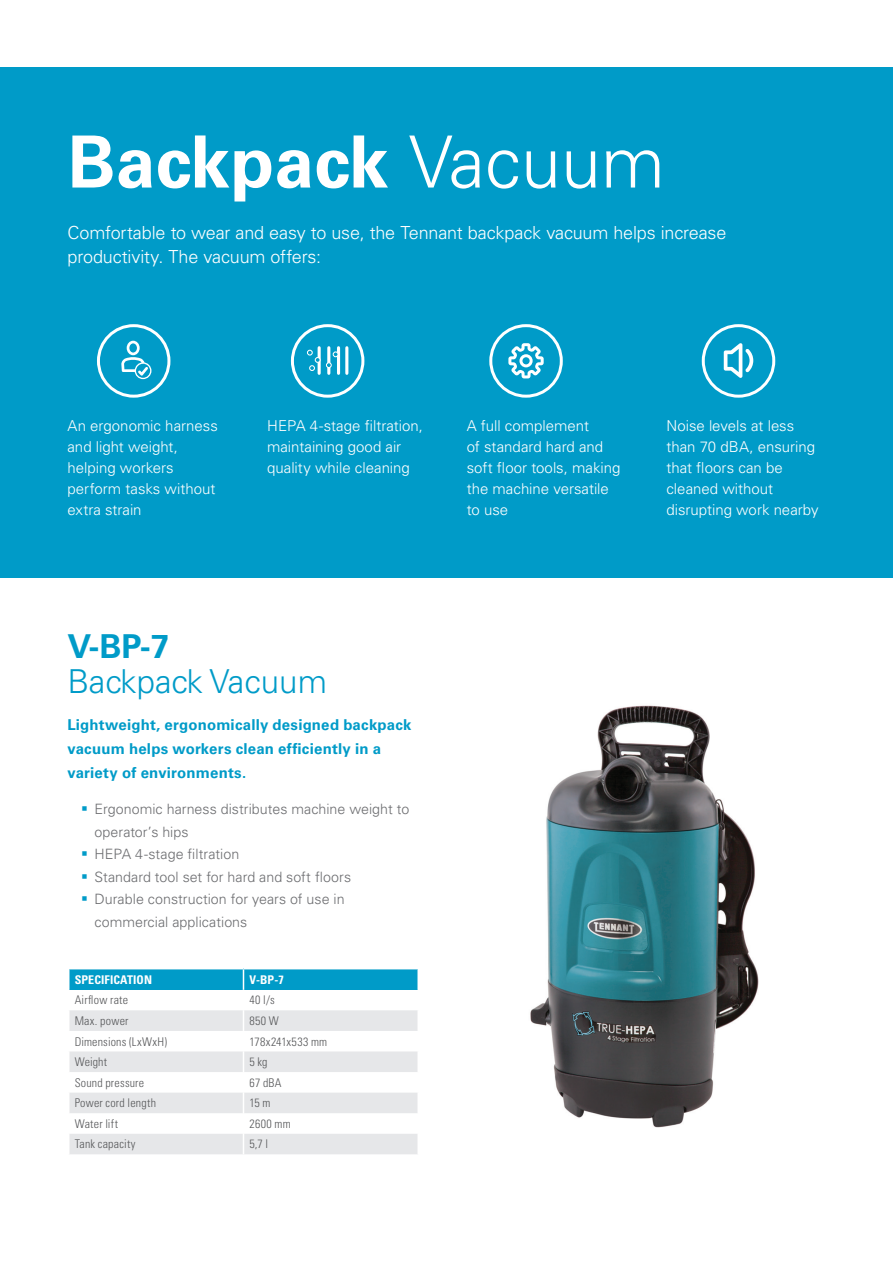
<style>
.page{position:relative;width:893px;height:1263px;background:#fff}
.page>*{position:absolute;margin:0;border:0;box-sizing:border-box;transform-origin:0 0}
.t1{font:700 72px "Univers LT Std";color:#fff}
.t2{font:300 33px "Univers LT Std";color:#009bc8}
.t3{font:700 33px "Univers LT Std";color:#009bc8}
.t4{font:300 18px/24px "Univers LT Std";letter-spacing:-.01em;color:#fff}
.t5{font:300 15px/21px "Univers LT Std";color:#fff}
.t6{font:700 15px/24px "Univers LT Std";letter-spacing:.01em;color:#009bc8}
.t7{font:300 14.25px/22.5px "Univers LT Std";color:#6c6d70}
.t8{font:300 condensed 12px "Univers LT Std";letter-spacing:.02em;color:#57585a}
.t9{font:700 condensed 12px "Univers LT Std";letter-spacing:.01em;color:#fff}
.s1{font-weight:300}
</style>
<div class="page">
<img style="left:530px;top:705px;width:229px;height:423px">
<div style="left:0;top:68px;width:893px;height:510px;background:#009bc8"></div>
<svg style="left:724px;top:343px;width:29px;height:35px"></svg>
<hr style="left:318px;top:348px;width:3px;height:25px;background:#fff">
<hr style="left:327px;top:348px;width:3px;height:25px;background:#fff">
<hr style="left:337px;top:348px;width:3px;height:25px;background:#fff">
<hr style="left:345px;top:348px;width:3px;height:25px;background:#fff">
<svg style="left:307px;top:350px;width:31px;height:21px"></svg>
<svg style="left:121px;top:341px;width:30px;height:38px"></svg>
<div style="left:702px;top:324px;width:73px;height:74px;border:3px solid #fff;border-radius:50%"></div>
<div style="left:489px;top:324px;width:74px;height:74px;border:3px solid #fff;border-radius:50%"></div>
<div style="left:291px;top:324px;width:73px;height:74px;border:3px solid #fff;border-radius:50%"></div>
<div style="left:97px;top:324px;width:73px;height:74px;border:3px solid #fff;border-radius:50%"></div>
<svg style="left:508px;top:343px;width:36px;height:35px"></svg>
<div style="left:69px;top:969px;width:174px;height:21px;background:#009bc8"></div>
<div style="left:243px;top:969px;width:175px;height:21px;background:#009bc8"></div>
<svg style="left:69px;top:1010px;width:348px;height:144px;fill:#e6e7e9"></svg>
<hr style="left:417px;top:969px;width:2px;height:21px;background:#fff">
<svg style="left:243px;top:969px;width:1px;height:185px"></svg>
<h1 class="t1" style="left:68px;top:120px;width:599px">Backpack <span class="s1">Vacuum</span></h1>
<p class="t4" style="left:68px;top:220px;width:660px">Comfortable to wear and easy to use, the Tennant backpack vacuum helps increase productivity. The vacuum offers:</p>
<p class="t5" style="left:68px;top:415px;width:152px">An ergonomic harness and light weight, helping workers perform tasks without extra strain</p>
<p class="t5" style="left:267px;top:415px;width:157px">HEPA 4-stage filtration, maintaining good air quality while cleaning</p>
<p class="t5" style="left:467px;top:415px;width:155px">A full complement<br>of standard hard and soft floor tools, making the machine versatile to use</p>
<p class="t5" style="left:666px;top:415px;width:154px">Noise levels at less than 70 dBA, ensuring that floors can be cleaned without disrupting work nearby</p>
<h2 class="t3" style="left:68px;top:627px;width:103px">V-BP-7</h2>
<h2 class="t2" style="left:68px;top:661px;width:261px">Backpack Vacuum</h2>
<p class="t6" style="left:68px;top:713px;width:346px">Lightweight, ergonomically designed backpack vacuum helps workers clean efficiently in a variety of environments.</p>
<p class="t7" style="left:94px;top:798px;width:316px">Ergonomic harness distributes machine weight to operator’s hips<br>HEPA 4-stage filtration<br>Standard tool set for hard and soft floors<br>Durable construction for years of use in commercial applications</p>
<p class="t9" style="left:75px;top:972px;width:79px">SPECIFICATION</p>
<p class="t9" style="left:249px;top:972px;width:36px">V-BP-7</p>
<p class="t8" style="left:75px;top:993px;width:55px">Airflow rate</p>
<p class="t8" style="left:249px;top:993px;width:27px">40 l/s</p>
<p class="t8" style="left:75px;top:1013px;width:55px">Max. power</p>
<p class="t8" style="left:249px;top:1013px;width:31px">850 W</p>
<p class="t8" style="left:75px;top:1034px;width:94px">Dimensions (LxWxH)</p>
<p class="t8" style="left:249px;top:1034px;width:79px">178x241x533 mm</p>
<p class="t8" style="left:75px;top:1055px;width:34px">Weight</p>
<p class="t8" style="left:249px;top:1055px;width:20px">5 kg</p>
<p class="t8" style="left:75px;top:1075px;width:71px">Sound pressure</p>
<p class="t8" style="left:249px;top:1075px;width:34px">67 dBA</p>
<p class="t8" style="left:75px;top:1096px;width:83px">Power cord length</p>
<p class="t8" style="left:249px;top:1096px;width:22px">15 m</p>
<p class="t8" style="left:75px;top:1116px;width:45px">Water lift</p>
<p class="t8" style="left:249px;top:1116px;width:43px">2600 mm</p>
<p class="t8" style="left:75px;top:1137px;width:62px">Tank capacity</p>
<p class="t8" style="left:249px;top:1137px;width:20px">5,7 l</p>
</div>
